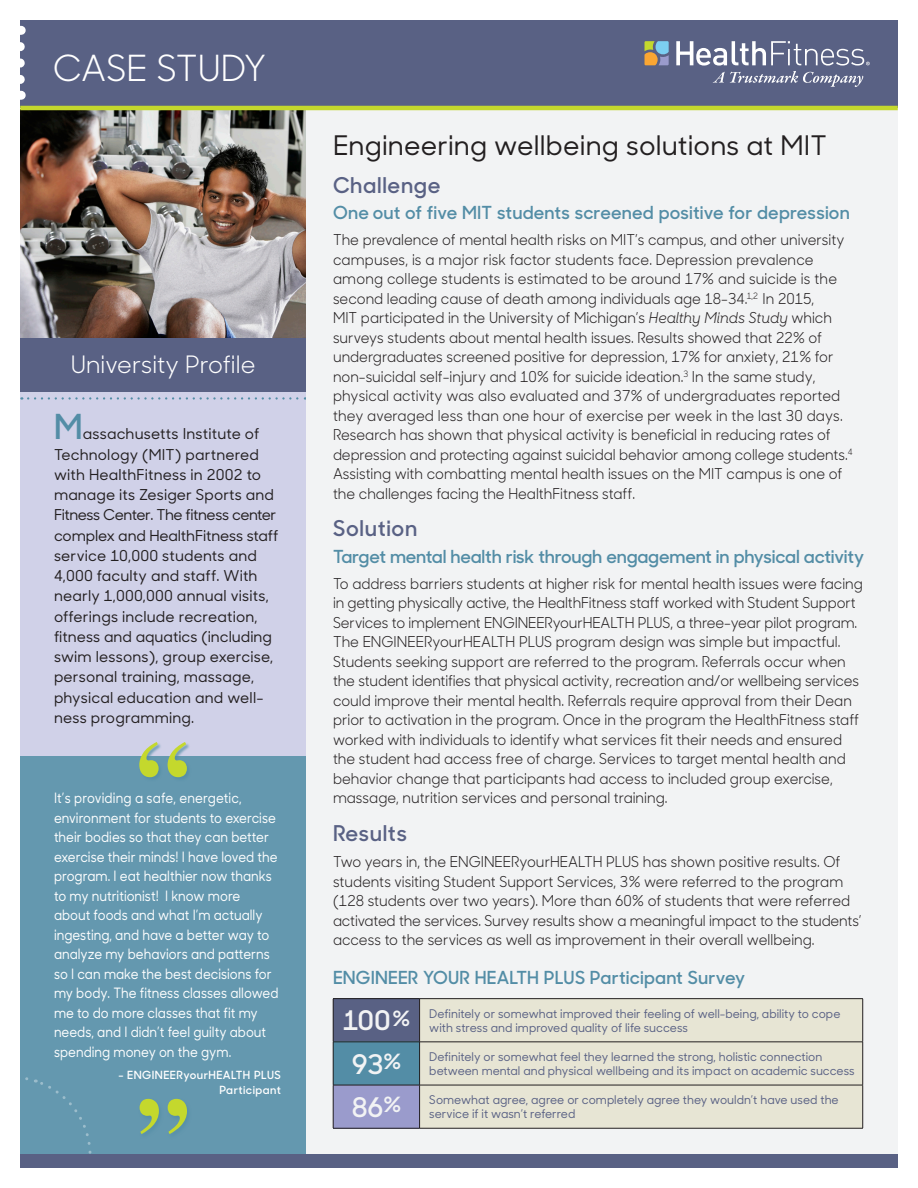
<style>
.page{position:relative;width:918px;height:1188px;background:#fff}
.page>*{position:absolute;margin:0;border:0;box-sizing:border-box;transform-origin:0 0}
.t1{font:700 105px "Times";color:#c4d82d}
.t2{font:36px "Sharp Sans No 1";color:#fff}
.sidebar_body{font:600 34.5px "Sharp Sans No 1";color:#538da6}
.headline{font:500 27px "Sharp Sans No 1";letter-spacing:.005em;color:#231f20}
.t3{font:600 27px "Sharp Sans No 1";color:#f2f3f4}
.sidebar_sub{font:24px "Sharp Sans No 1";color:#fff}
.sub_level_1{font:600 21.75px "Sharp Sans No 1";letter-spacing:.03em;color:#596184}
.sub_level_2{font:600 18px "Sharp Sans No 1";letter-spacing:-.005em;color:#538da6}
.Body_10_13{font:15px/19.5px "Sharp Sans No 1";color:#231f20;scale:.95 1}
.sidebar_body-2{font:500 15px/20.2px "Sharp Sans No 1";letter-spacing:.01em;color:#231f20}
.sidebar_body_reverse{font:500 14.25px/19.5px "Sharp Sans No 1";color:#fff;scale:.9 1}
.t4{font:500 12px/14.2px "Sharp Sans No 1";color:#596184}
.sidebar_reverse_byli{font:600 11.25px "Sharp Sans No 1";letter-spacing:.04em;color:#fff}
.s1{font-style:italic}
</style>
<div class="page">
<div style="left:20px;top:20px;width:878px;height:88px;background:#596184"></div>
<svg style="left:645px;top:41px;width:24px;height:24px"></svg>
<svg style="left:676px;top:41px;width:194px;height:46px"></svg>
<svg style="left:20px;top:47px;width:5px;height:53px"></svg>
<div style="left:20px;top:338px;width:286px;height:418px;background:#d0d1e8"></div>
<div style="left:20px;top:756px;width:286px;height:398px;background:#6498af"></div>
<svg style="left:28px;top:397px;width:278px;height:3px"></svg>
<div style="left:20px;top:338px;width:286px;height:54px;background:#596184"></div>
<div style="left:306px;top:108px;width:592px;height:1046px;background:#f2f3f4"></div>
<div style="left:140px;top:742px;width:52px;height:40px;background:#538da6;opacity:.75"></div>
<img style="left:20px;top:110px;width:286px;height:227px">
<svg style="left:25px;top:1077px;width:67px;height:77px"></svg>
<div style="left:20px;top:1154px;width:878px;height:14px;background:#596184"></div>
<hr style="left:20px;top:106px;width:878px;height:4px;background:#c4d82d">
<div style="left:333px;top:999px;width:87px;height:43px;background:#596184"></div>
<div style="left:420px;top:999px;width:442px;height:129px;background:#e7e5d4"></div>
<div style="left:333px;top:1042px;width:87px;height:43px;background:#538da6"></div>
<div style="left:333px;top:1085px;width:87px;height:43px;background:#9a9bcc"></div>
<hr style="left:333px;top:998px;width:87px;height:1px;background:#231f20">
<hr style="left:333px;top:999px;width:1px;height:43px;background:#231f20">
<hr style="left:420px;top:998px;width:443px;height:1px;background:#231f20">
<hr style="left:419px;top:999px;width:1px;height:43px;background:#231f20">
<hr style="left:862px;top:999px;width:1px;height:43px;background:#231f20">
<hr style="left:333px;top:1042px;width:87px;height:1px;background:#231f20">
<hr style="left:333px;top:1042px;width:1px;height:43px;background:#231f20">
<hr style="left:420px;top:1042px;width:443px;height:1px;background:#231f20">
<hr style="left:419px;top:1042px;width:1px;height:43px;background:#231f20">
<hr style="left:862px;top:1042px;width:1px;height:43px;background:#231f20">
<hr style="left:333px;top:1085px;width:87px;height:1px;background:#231f20">
<hr style="left:333px;top:1085px;width:1px;height:43px;background:#231f20">
<hr style="left:420px;top:1085px;width:443px;height:1px;background:#231f20">
<hr style="left:419px;top:1085px;width:1px;height:43px;background:#231f20">
<hr style="left:862px;top:1085px;width:1px;height:43px;background:#231f20">
<hr style="left:333px;top:1128px;width:87px;height:1px;background:#231f20">
<hr style="left:420px;top:1128px;width:443px;height:1px;background:#231f20">
<p class="t2" style="left:53px;top:42px;width:215px">CASE STUDY</p>
<p class="sidebar_sub" style="left:71px;top:348px;width:186px">University Profile</p>
<p class="sidebar_body" style="left:54px;top:402px;width:30px">M</p>
<p class="sidebar_body-2" style="left:54px;top:423px;width:226px;text-indent:29px">assachusetts Institute of<br>Technology (MIT) partnered with HealthFitness in 2002 to manage its Zesiger Sports and<br>Fitness Center. The fitness center complex and HealthFitness staff service 10,000 students and<br>4,000 faculty and staff. With nearly 1,000,000 annual visits, offerings include recreation, fitness and aquatics (including swim lessons), group exercise, personal training, massage, physical education and well&shy;ness programming.</p>
<p class="t1" style="left:136px;top:679px;width:54px">“</p>
<p class="sidebar_body_reverse" style="left:54px;top:788px;width:251px">It’s providing a safe, energetic, environment for students to exercise their bodies so that they can better exercise their minds! I have loved the program. I eat healthier now thanks to my nutritionist! I know more about foods and what I’m actually ingesting, and have a better way to analyze my behaviors and patterns so I can make the best decisions for my body. The fitness classes allowed me to do more classes that fit my needs, and I didn’t feel guilty about spending money on the gym.</p>
<p class="sidebar_reverse_byli" style="left:118px;top:1066px;width:164px">- ENGINEERyourHEALTH PLUS</p>
<p class="sidebar_reverse_byli" style="left:219px;top:1081px;width:63px">Participant</p>
<p class="t1" style="left:136px;top:1035px;width:54px">”</p>
<p class="headline" style="left:333px;top:126px;width:495px">Engineering wellbeing solutions at MIT</p>
<p class="sub_level_1" style="left:333px;top:169px;width:109px">Challenge</p>
<p class="sub_level_2" style="left:333px;top:199px;width:518px">One out of five MIT students screened positive for depression</p>
<p class="Body_10_13" style="left:333px;top:230px;width:549px">The prevalence of mental health risks on MIT’s campus, and other university campuses, is a major risk factor students face. Depression prevalence among college students is estimated to be around 17% and suicide is the second leading cause of death among individuals age 18-34.<sup>1,2</sup> In 2015,<br>MIT participated in the University of Michigan’s <span class="s1">Healthy Minds Study</span> which surveys students about mental health issues. Results showed that 22% of undergraduates screened positive for depression, 17% for anxiety, 21% for non-suicidal self-injury and 10% for suicide ideation.<sup>3</sup> In the same study, physical activity was also evaluated and 37% of undergraduates reported they averaged less than one hour of exercise per week in the last 30 days.<br>Research has shown that physical activity is beneficial in reducing rates of depression and protecting against suicidal behavior among college students.<sup>4<br></sup>Assisting with combatting mental health issues on the MIT campus is one of the challenges facing the HealthFitness staff.</p>
<p class="sub_level_1" style="left:333px;top:512px;width:86px">Solution</p>
<p class="sub_level_2" style="left:333px;top:543px;width:533px">Target mental health risk through engagement in physical activity</p>
<p class="Body_10_13" style="left:333px;top:573px;width:559px">To address barriers students at higher risk for mental health issues were facing in getting physically active, the HealthFitness staff worked with Student Support Services to implement ENGINEERyourHEALTH PLUS, a three-year pilot program.<br>The ENGINEERyourHEALTH PLUS program design was simple but impactful.<br>Students seeking support are referred to the program. Referrals occur when the student identifies that physical activity, recreation and/or wellbeing services could improve their mental health. Referrals require approval from their Dean prior to activation in the program. Once in the program the HealthFitness staff worked with individuals to identify what services fit their needs and ensured the student had access free of charge. Services to target mental health and behavior change that participants had access to included group exercise, massage, nutrition services and personal training.</p>
<p class="sub_level_1" style="left:333px;top:817px;width:76px">Results</p>
<p class="Body_10_13" style="left:333px;top:851px;width:558px">Two years in, the ENGINEERyourHEALTH PLUS has shown positive results. Of students visiting Student Support Services, 3% were referred to the program (128 students over two years). More than 60% of students that were referred activated the services. Survey results show a meaningful impact to the students’ access to the services as well as improvement in their overall wellbeing.</p>
<p class="sub_level_2" style="left:333px;top:964px;width:414px">ENGINEER YOUR HEALTH PLUS Participant Survey</p>
<p class="t3" style="left:343px;top:1001px;width:69px">100<sup>%</sup></p>
<p class="t4" style="left:429px;top:1006px;width:413px">Definitely or somewhat improved their feeling of well-being, ability to cope with stress and improved quality of life success</p>
<p class="t3" style="left:352px;top:1044px;width:51px">93<sup>%</sup></p>
<p class="t4" style="left:429px;top:1049px;width:427px">Definitely or somewhat feel they learned the strong, holistic connection between mental and physical wellbeing and its impact on academic success</p>
<p class="t3" style="left:352px;top:1087px;width:51px">86<sup>%</sup></p>
<p class="t4" style="left:429px;top:1092px;width:411px">Somewhat agree, agree or completely agree they wouldn’t have used the service if it wasn’t referred</p>
</div>
